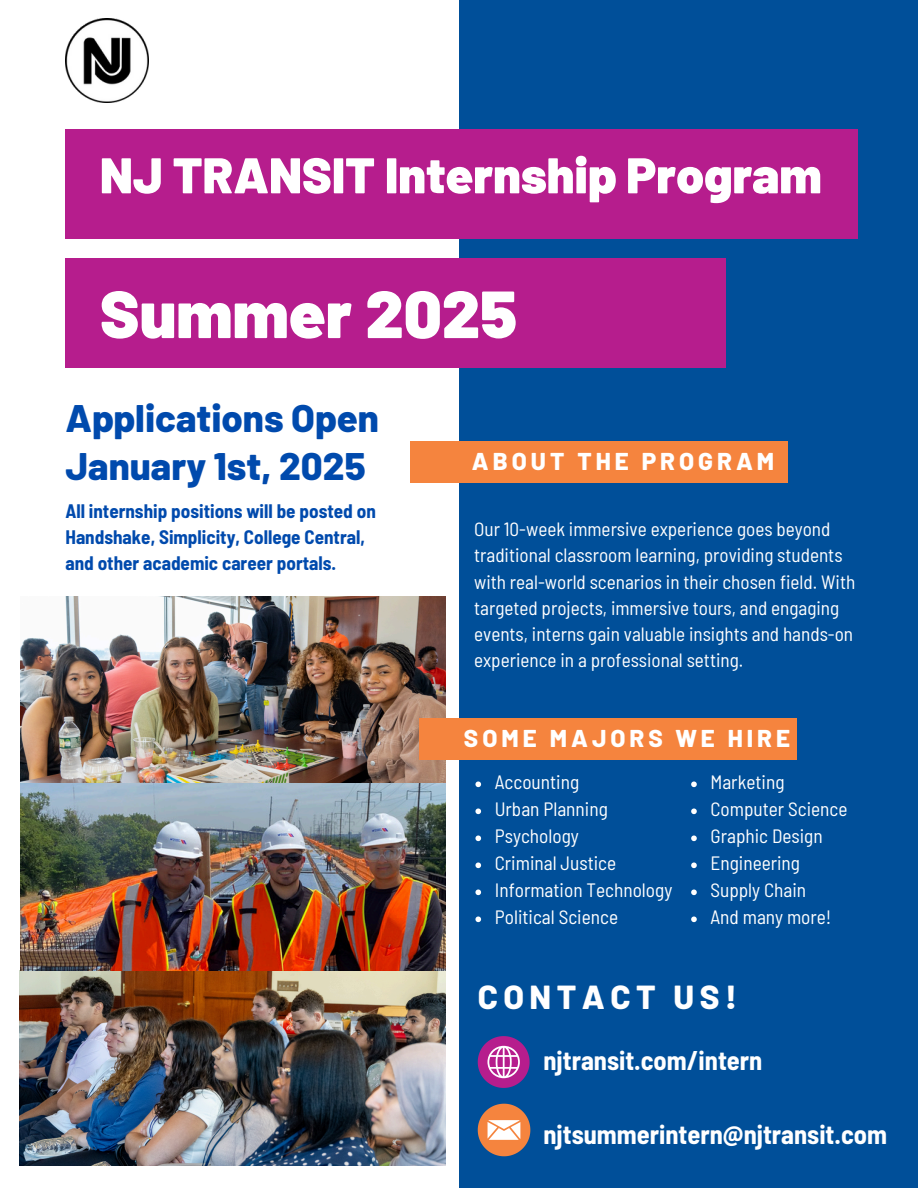
<style>
.page{position:relative;width:918px;height:1188px;background:#fff}
.page>*{position:absolute;margin:0;border:0;box-sizing:border-box;transform-origin:0 0}
.t1{font:900 66.6px "Barlow";color:#fff}
.t2{font:900 50.1px "Barlow";color:#fff}
.t3{font:800 38.4px/48.3px "Barlow";color:#004aad}
.t4{font:800 33.3px "Barlow";letter-spacing:.165em;color:#fff}
.t5{font:700 semi-condensed 26.4px "Barlow";color:#fff}
.t6{font:800 24.3px "Barlow";letter-spacing:.165em;color:#fff}
.t7{font:semi-condensed 19.35px "Barlow";color:#fff}
.t8{font:semi-condensed 19.2px/26.1px "Barlow";color:#fff}
.t9{font:700 semi-condensed 19.05px/25.8px "Barlow";color:#004aad}
</style>
<div class="page">
<div style="left:459px;top:0;width:459px;height:1188px;background:#004f99"></div>
<div style="left:65px;top:129px;width:793px;height:110px;background:#b61d8d"></div>
<div style="left:65px;top:258px;width:661px;height:110px;background:#b61d8d"></div>
<div style="left:410px;top:441px;width:378px;height:41px;background:#f5843e"></div>
<svg style="left:478px;top:1036px;width:52px;height:52px"></svg>
<svg style="left:478px;top:1104px;width:52px;height:52px"></svg>
<img style="left:20px;top:784px;width:426px;height:381px">
<img style="left:21px;top:597px;width:424px;height:235px">
<div style="left:419px;top:718px;width:378px;height:41px;background:#f5843e"></div>
<img style="left:65px;top:19px;width:84px;height:83px">
<svg style="left:475px;top:782px;width:6px;height:5px"></svg>
<svg style="left:475px;top:809px;width:6px;height:5px"></svg>
<svg style="left:475px;top:836px;width:6px;height:5px"></svg>
<svg style="left:475px;top:863px;width:6px;height:5px"></svg>
<svg style="left:475px;top:890px;width:6px;height:5px"></svg>
<svg style="left:475px;top:917px;width:6px;height:5px"></svg>
<svg style="left:691px;top:782px;width:6px;height:5px"></svg>
<svg style="left:691px;top:809px;width:6px;height:5px"></svg>
<svg style="left:691px;top:836px;width:6px;height:5px"></svg>
<svg style="left:691px;top:863px;width:6px;height:5px"></svg>
<svg style="left:691px;top:890px;width:6px;height:5px"></svg>
<svg style="left:691px;top:917px;width:6px;height:5px"></svg>
<h5 class="t2" style="left:100px;top:143px;width:723px">NJ TRANSIT Internship Program</h5>
<p class="t1" style="left:100px;top:271px;width:419px">Summer 2025</p>
<p class="t3" style="left:65px;top:392px;width:315px">Applications Open<br>January 1st, 2025</p>
<p class="t9" style="left:65px;top:498px;width:312px">All internship positions will be posted on<br>Handshake, Simplicity, College Central,</p>
<p class="t9" style="left:65px;top:549px;width:272px">and other academic career portals.</p>
<p class="t6" style="left:472px;top:446px;width:304px">ABOUT THE PROGRAM</p>
<h6 class="t8" style="left:474px;top:516px;width:383px">Our 10-week immersive experience goes beyond traditional classroom learning, providing students with real-world scenarios in their chosen field. With targeted projects, immersive tours, and engaging events, interns gain valuable insights and hands-on experience in a professional setting.</h6>
<p class="t6" style="left:464px;top:723px;width:328px">SOME MAJORS WE HIRE</p>
<p class="t7" style="left:495px;top:770px;width:86px">Accounting</p>
<p class="t7" style="left:495px;top:797px;width:115px">Urban Planning</p>
<p class="t7" style="left:495px;top:824px;width:86px">Psychology</p>
<p class="t7" style="left:495px;top:851px;width:123px">Criminal Justice</p>
<h4 class="t7" style="left:495px;top:878px;width:179px">Information Technology</h4>
<p class="t7" style="left:495px;top:905px;width:125px">Political Science</p>
<h1 class="t7" style="left:710px;top:770px;width:76px">Marketing</h1>
<h3 class="t7" style="left:710px;top:797px;width:139px">Computer Science</h3>
<p class="t7" style="left:710px;top:824px;width:114px">Graphic Design</p>
<p class="t7" style="left:710px;top:851px;width:91px">Engineering</p>
<p class="t7" style="left:710px;top:878px;width:97px">Supply Chain</p>
<p class="t7" style="left:710px;top:905px;width:123px">And many more!</p>
<h2 class="t4" style="left:478px;top:976px;width:261px">CONTACT US!</h2>
<p class="t5" style="left:543px;top:1043px;width:220px">njtransit.com/intern</p>
<p class="t5" style="left:543px;top:1118px;width:345px">njtsummerintern@njtransit.com</p>
</div>
